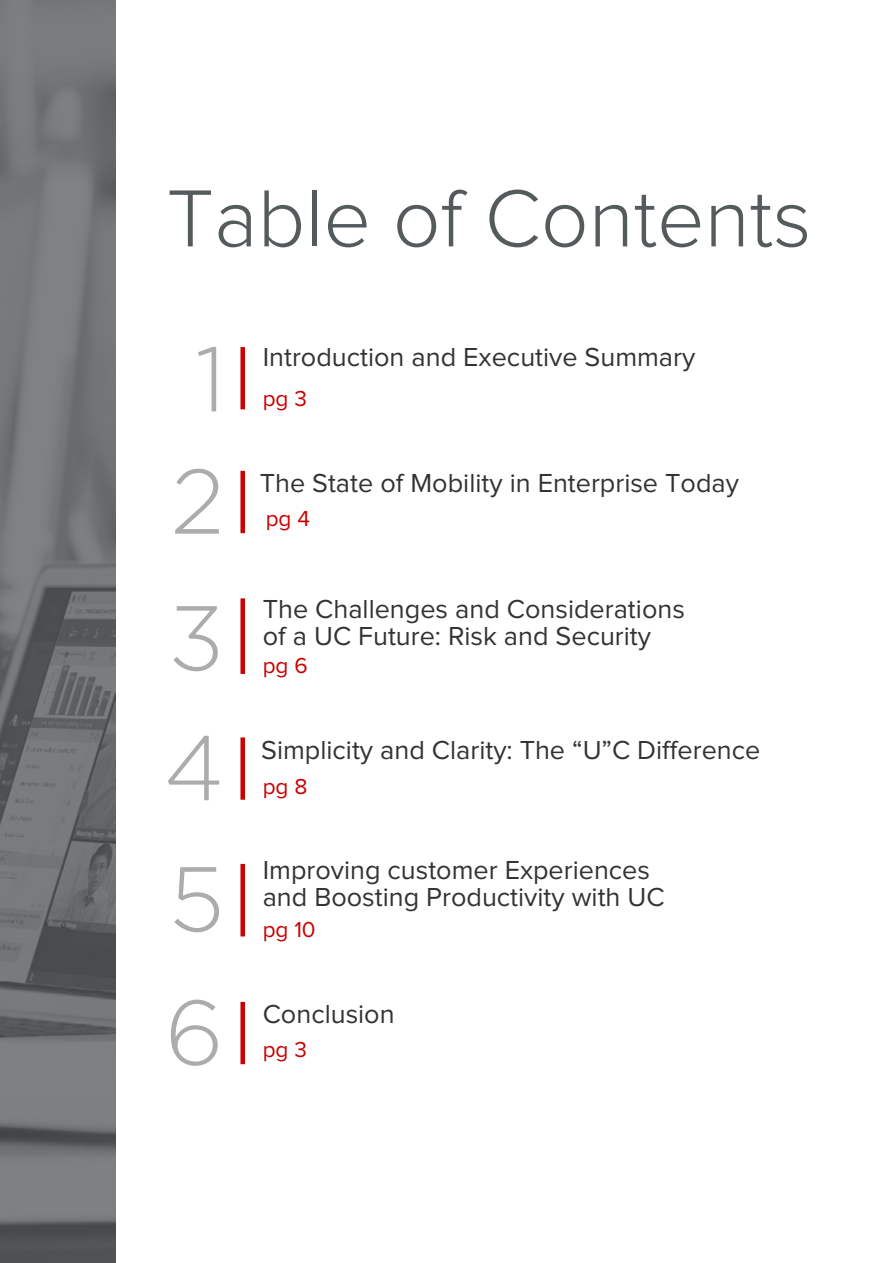
<style>
.page{position:relative;width:893px;height:1263px;background:#fff}
.page>*{position:absolute;margin:0;border:0;box-sizing:border-box;transform-origin:0 0}
.t1{font:300 91.5px "Gotham";color:#aaacad}
.t2{font:300 83.85px "Proxima Nova";color:#555a5c}
.t3{font:27px/27px "Proxima Nova";color:#333}
.t4{font:22.5px "Proxima Nova";color:#c00}
</style>
<div class="page">
<svg style="left:0;top:0;width:116px;height:1263px;background:#6e7273"></svg>
<div style="left:240px;top:347px;width:5px;height:62px;background:#c00"></div>
<div style="left:240px;top:471px;width:5px;height:62px;background:#c00"></div>
<div style="left:240px;top:598px;width:5px;height:76px;background:#c00"></div>
<div style="left:240px;top:737px;width:5px;height:63px;background:#c00"></div>
<div style="left:240px;top:864px;width:5px;height:72px;background:#c00"></div>
<div style="left:240px;top:1002px;width:5px;height:62px;background:#c00"></div>
<h2 class="t2" style="left:167px;top:180px;width:646px">Table of Contents</h2>
<h1 class="t1" style="left:195px;top:329px;width:32px">1</h1>
<p class="t3" style="left:263px;top:344px;width:434px">Introduction and Executive Summary</p>
<p class="t4" style="left:263px;top:388px;width:46px">pg 3</p>
<h1 class="t1" style="left:171px;top:451px;width:55px">2</h1>
<p class="t3" style="left:260px;top:471px;width:481px">The State of Mobility in Enterprise Today</p>
<p class="t4" style="left:266px;top:508px;width:46px">pg 4</p>
<h1 class="t1" style="left:168px;top:588px;width:57px">3</h1>
<p class="t3" style="left:263px;top:597px;width:424px">The Challenges and Considerations of a UC Future: Risk and Security</p>
<p class="t4" style="left:263px;top:655px;width:46px">pg 6</p>
<h1 class="t1" style="left:163px;top:718px;width:62px">4</h1>
<p class="t3" style="left:261px;top:737px;width:501px">Simplicity and Clarity: The “U”C Difference</p>
<p class="t4" style="left:263px;top:776px;width:46px">pg 8</p>
<h1 class="t1" style="left:169px;top:849px;width:57px">5</h1>
<p class="t3" style="left:263px;top:858px;width:403px">Improving customer Experiences and Boosting Productivity with UC</p>
<p class="t4" style="left:263px;top:919px;width:55px">pg 10</p>
<h1 class="t1" style="left:165px;top:982px;width:60px">6</h1>
<p class="t3" style="left:263px;top:1002px;width:133px">Conclusion</p>
<p class="t4" style="left:263px;top:1039px;width:46px">pg 3</p>
</div>
